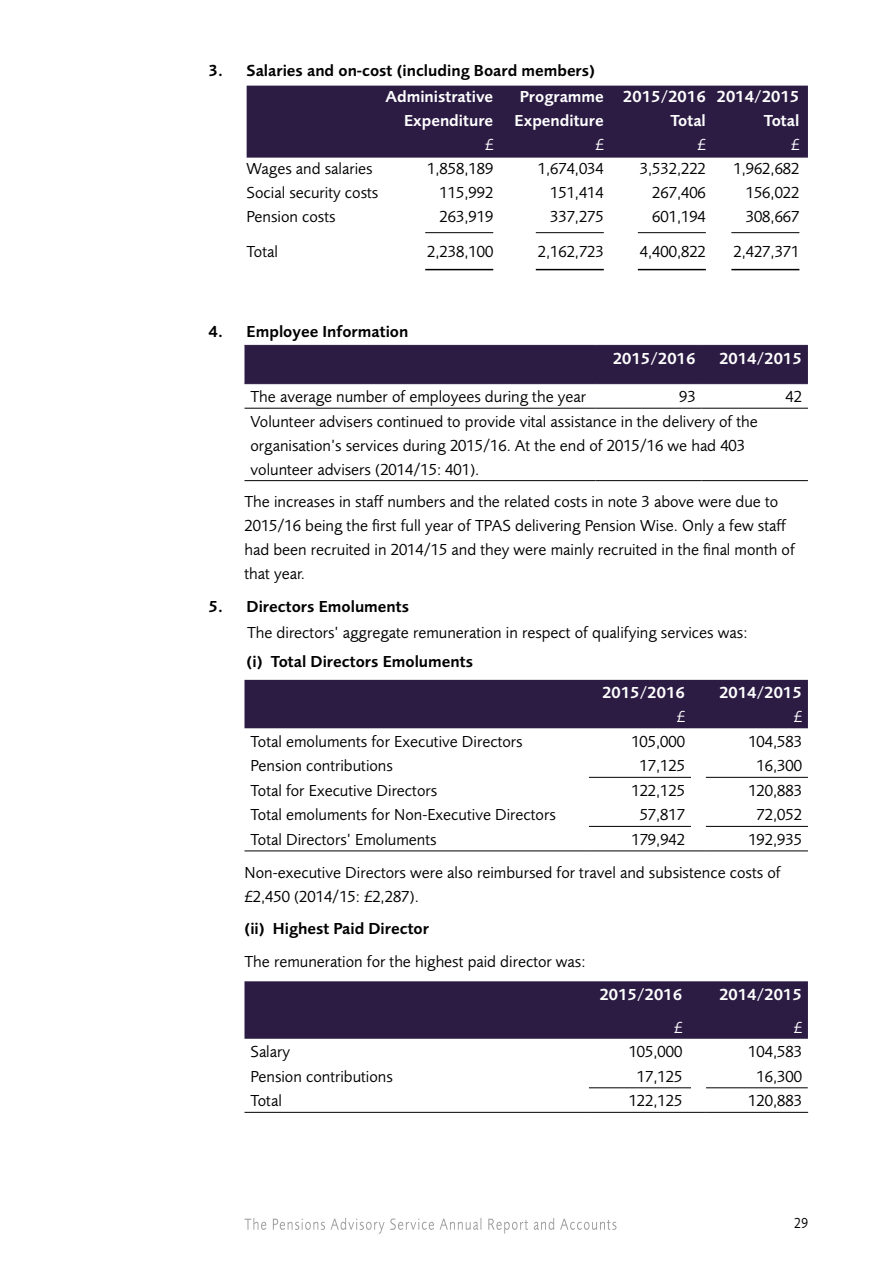
<style>
.page{position:relative;width:893px;height:1263px;background:#fff}
.page>*{position:absolute;margin:0;border:0;box-sizing:border-box;transform-origin:0 0}
.Text{font:16.5px/24px "Foundry Sans";color:#000}
.t1{font:600 16.5px "Foundry Sans";color:#fff}
.Notes_to_the___Text{font:600 16.5px "Foundry Sans";color:#000}
._1_1_headings{font:600 16.5px "Foundry Sans";color:#000}
.Text-2{font:600 16.5px "Foundry Sans";color:#000}
.t2{font:16.5px "Foundry Sans";color:#fff}
.t3{font:15px "Foundry Sans";color:#000;scale:.88 1}
</style>
<div class="page">
<svg style="left:245px;top:1218px;width:371px;height:15px"></svg>
<div style="left:247px;top:86px;width:561px;height:72px;background:#2c1c44"></div>
<hr style="left:425px;top:232px;width:68px;height:1px;background:#000">
<hr style="left:536px;top:232px;width:68px;height:1px;background:#000">
<hr style="left:638px;top:232px;width:68px;height:1px;background:#000">
<hr style="left:731px;top:232px;width:68px;height:1px;background:#000">
<hr style="left:425px;top:269px;width:68px;height:1px;background:#000">
<hr style="left:536px;top:269px;width:68px;height:1px;background:#000">
<hr style="left:638px;top:269px;width:68px;height:1px;background:#000">
<hr style="left:731px;top:269px;width:68px;height:1px;background:#000">
<div style="left:244px;top:346px;width:564px;height:37px;background:#2c1c44"></div>
<hr style="left:244px;top:345px;width:351px;height:1px;background:#2c1c44">
<hr style="left:595px;top:345px;width:107px;height:1px;background:#2c1c44">
<hr style="left:702px;top:345px;width:106px;height:1px;background:#2c1c44">
<hr style="left:244px;top:383px;width:351px;height:1px;background:#2c1c44">
<hr style="left:595px;top:383px;width:107px;height:1px;background:#2c1c44">
<hr style="left:702px;top:383px;width:106px;height:1px;background:#2c1c44">
<hr style="left:244px;top:480px;width:351px;height:1px;background:#000">
<hr style="left:595px;top:480px;width:107px;height:1px;background:#000">
<hr style="left:702px;top:480px;width:106px;height:1px;background:#000">
<hr style="left:244px;top:408px;width:351px;height:1px;background:#000">
<hr style="left:595px;top:408px;width:107px;height:1px;background:#000">
<hr style="left:702px;top:408px;width:106px;height:1px;background:#000">
<div style="left:244px;top:680px;width:564px;height:48px;background:#2c1c44"></div>
<hr style="left:589px;top:777px;width:102px;height:1px;background:#000">
<hr style="left:589px;top:826px;width:102px;height:1px;background:#000">
<hr style="left:706px;top:777px;width:102px;height:1px;background:#000">
<hr style="left:706px;top:826px;width:102px;height:1px;background:#000">
<hr style="left:244px;top:850px;width:345px;height:1px;background:#000">
<hr style="left:589px;top:850px;width:102px;height:1px;background:#000">
<svg style="left:691px;top:850px;width:15px;height:1px"></svg>
<hr style="left:706px;top:850px;width:102px;height:1px;background:#000">
<div style="left:244px;top:981px;width:564px;height:58px;background:#2c1c44"></div>
<hr style="left:589px;top:1087px;width:102px;height:1px;background:#000">
<hr style="left:706px;top:1087px;width:102px;height:1px;background:#000">
<hr style="left:244px;top:1112px;width:345px;height:1px;background:#000">
<hr style="left:589px;top:1112px;width:102px;height:1px;background:#000">
<svg style="left:691px;top:1112px;width:15px;height:1px"></svg>
<hr style="left:706px;top:1112px;width:102px;height:1px;background:#000">
<p class="Notes_to_the___Text" style="left:208px;top:61px;width:16px">3.</p>
<p class="Notes_to_the___Text" style="left:247px;top:61px;width:350px">Salaries and on-cost (including Board members)</p>
<p class="t1" style="left:385px;top:87px;width:109px">Administrative</p>
<p class="t1" style="left:520px;top:87px;width:85px">Programme</p>
<p class="t1" style="left:623px;top:87px;width:178px">2015/2016 2014/2015</p>
<p class="t1" style="left:404px;top:111px;width:91px">Expenditure</p>
<p class="t1" style="left:515px;top:111px;width:91px">Expenditure</p>
<p class="t1" style="left:670px;top:111px;width:37px">Total</p>
<p class="t1" style="left:764px;top:111px;width:37px">Total</p>
<p class="t2" style="left:485px;top:135px;width:10px">£</p>
<p class="t2" style="left:596px;top:135px;width:10px">£</p>
<p class="t2" style="left:698px;top:135px;width:10px">£</p>
<p class="t2" style="left:791px;top:135px;width:10px">£</p>
<p class="Text" style="left:247px;top:157px;width:128px">Wages and salaries</p>
<p class="Text" style="left:427px;top:157px;width:68px">1,858,189</p>
<p class="Text" style="left:538px;top:157px;width:67px">1,674,034</p>
<p class="Text" style="left:640px;top:157px;width:67px">3,532,222</p>
<p class="Text" style="left:733px;top:157px;width:67px">1,962,682</p>
<p class="Text" style="left:247px;top:181px;width:133px">Social security costs</p>
<p class="Text" style="left:440px;top:181px;width:55px">115,992</p>
<p class="Text" style="left:550px;top:181px;width:55px">151,414</p>
<p class="Text" style="left:652px;top:181px;width:55px">267,406</p>
<p class="Text" style="left:746px;top:181px;width:55px">156,022</p>
<p class="Text" style="left:247px;top:205px;width:91px">Pension costs</p>
<p class="Text" style="left:440px;top:205px;width:55px">263,919</p>
<p class="Text" style="left:550px;top:205px;width:55px">337,275</p>
<p class="Text" style="left:652px;top:205px;width:55px">601,194</p>
<p class="Text" style="left:746px;top:205px;width:55px">308,667</p>
<p class="Text" style="left:247px;top:239px;width:33px">Total</p>
<p class="Text" style="left:427px;top:239px;width:67px">2,238,100</p>
<p class="Text" style="left:538px;top:239px;width:67px">2,162,723</p>
<p class="Text" style="left:640px;top:239px;width:67px">4,400,822</p>
<p class="Text" style="left:733px;top:239px;width:67px">2,427,371</p>
<p class="_1_1_headings" style="left:208px;top:322px;width:202px">4. Employee Information</p>
<p class="t1" style="left:613px;top:349px;width:84px">2015/2016</p>
<p class="t1" style="left:719px;top:349px;width:84px">2014/2015</p>
<p class="Text" style="left:250px;top:385px;width:337px">The average number of employees during the year</p>
<p class="Text" style="left:679px;top:385px;width:18px">93</p>
<p class="Text" style="left:785px;top:385px;width:18px">42</p>
<p class="Text" style="left:250px;top:409px;width:509px">Volunteer advisers continued to provide vital assistance in the delivery of the organisation’s services during 2015/16. At the end of 2015/16 we had 403 volunteer advisers (2014/15: 401).</p>
<p class="Text" style="left:244px;top:490px;width:552px">The increases in staff numbers and the related costs in note 3 above were due to 2015/16 being the first full year of TPAS delivering Pension Wise. Only a few staff had been recruited in 2014/15 and they were mainly recruited in the final month of that year.</p>
<p class="_1_1_headings" style="left:208px;top:597px;width:202px">5. Directors Emoluments</p>
<p class="Text" style="left:247px;top:620px;width:502px">The directors’ aggregate remuneration in respect of qualifying services was:</p>
<p class="Notes_to_the___Text" style="left:247px;top:652px;width:228px">(i) Total Directors Emoluments</p>
<p class="t1" style="left:602px;top:683px;width:84px">2015/2016</p>
<p class="t2" style="left:677px;top:707px;width:10px">£</p>
<p class="t1" style="left:719px;top:683px;width:84px">2014/2015</p>
<p class="t2" style="left:794px;top:707px;width:10px">£</p>
<p class="Text" style="left:251px;top:729px;width:274px">Total emoluments for Executive Directors</p>
<p class="Text" style="left:631px;top:729px;width:55px">105,000</p>
<p class="Text" style="left:748px;top:729px;width:55px">104,583</p>
<p class="Text" style="left:251px;top:754px;width:144px">Pension contributions</p>
<p class="Text" style="left:640px;top:754px;width:47px">17,125</p>
<p class="Text" style="left:757px;top:754px;width:47px">16,300</p>
<p class="Text" style="left:251px;top:778px;width:188px">Total for Executive Directors</p>
<p class="Text" style="left:631px;top:778px;width:55px">122,125</p>
<p class="Text" style="left:748px;top:778px;width:55px">120,883</p>
<p class="Text" style="left:251px;top:803px;width:307px">Total emoluments for Non-Executive Directors</p>
<p class="Text" style="left:640px;top:803px;width:47px">57,817</p>
<p class="Text" style="left:757px;top:803px;width:47px">72,052</p>
<p class="Text" style="left:251px;top:827px;width:188px">Total Directors’ Emoluments</p>
<p class="Text" style="left:631px;top:827px;width:55px">179,942</p>
<p class="Text" style="left:748px;top:827px;width:55px">192,935</p>
<p class="Text" style="left:245px;top:860px;width:538px">Non-executive Directors were also reimbursed for travel and subsistence costs of £2,450 (2014/15: £2,287).</p>
<p class="Text-2" style="left:244px;top:919px;width:186px">(ii) Highest Paid Director</p>
<p class="Text" style="left:244px;top:949px;width:343px">The remuneration for the highest paid director was:</p>
<p class="t1" style="left:599px;top:985px;width:84px">2015/2016</p>
<p class="t2" style="left:674px;top:1018px;width:10px">£</p>
<p class="t1" style="left:719px;top:985px;width:84px">2014/2015</p>
<p class="t2" style="left:794px;top:1018px;width:10px">£</p>
<p class="Text" style="left:250px;top:1040px;width:41px">Salary</p>
<p class="Text" style="left:629px;top:1040px;width:55px">105,000</p>
<p class="Text" style="left:748px;top:1040px;width:55px">104,583</p>
<p class="Text" style="left:250px;top:1064px;width:144px">Pension contributions</p>
<p class="Text" style="left:637px;top:1064px;width:47px">17,125</p>
<p class="Text" style="left:756px;top:1064px;width:47px">16,300</p>
<p class="Text" style="left:250px;top:1089px;width:33px">Total</p>
<p class="Text" style="left:629px;top:1089px;width:55px">122,125</p>
<p class="Text" style="left:748px;top:1089px;width:55px">120,883</p>
<p class="t3" style="left:794px;top:1214px;width:17px">29</p>
</div>
